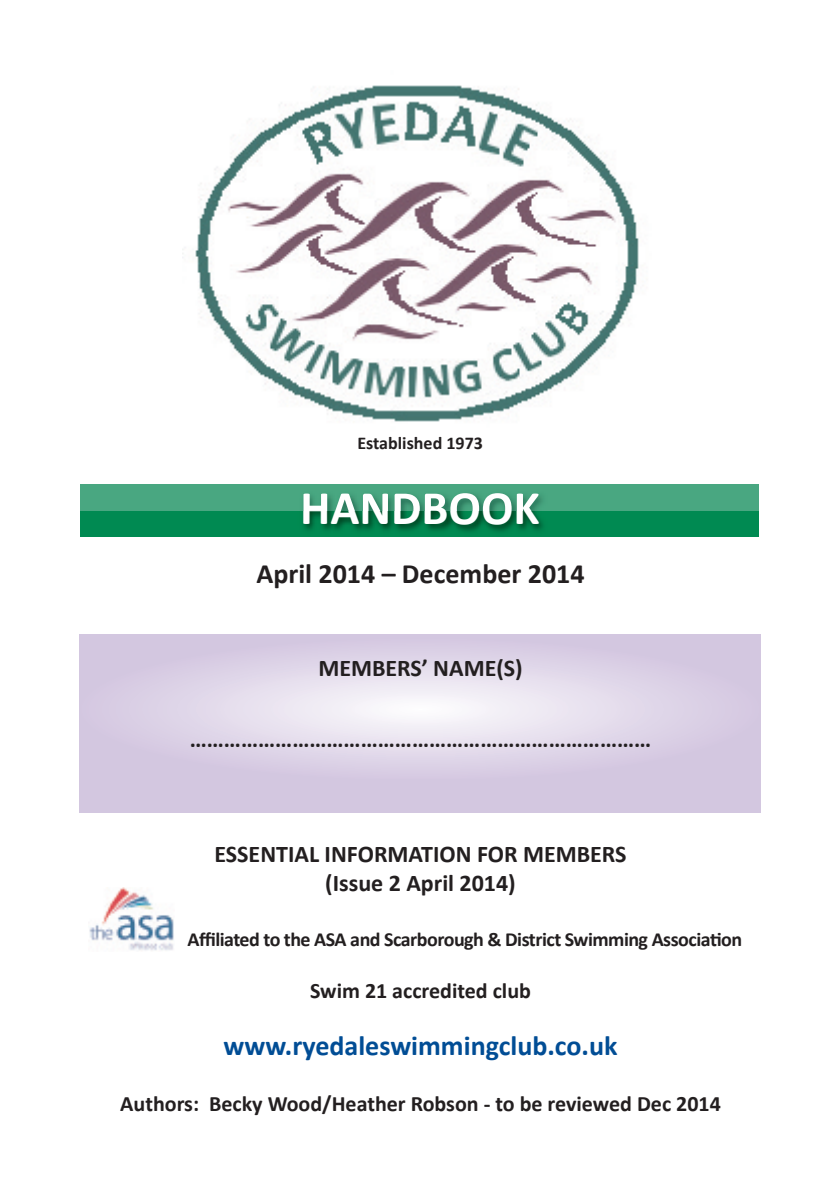
<style>
.page{position:relative;width:840px;height:1191px;background:#fff}
.page>*{position:absolute;margin:0;border:0;box-sizing:border-box;transform-origin:0 0}
.t1{font:700 48px "Calibri";color:#fff}
.t2{font:700 28px "Calibri";color:#014d95}
.t3{font:700 28px "Calibri";color:#231f20}
.t4{font:700 24px/28.8px "Calibri";color:#231f20;text-align:center}
.t5{font:700 22px "Calibri";color:#231f20}
.t6{font:700 20px "Calibri";letter-spacing:-.025em;color:#231f20}
.t7{font:700 18px "Calibri";color:#231f20}
</style>
<div class="page">
<div style="left:79px;top:634px;width:681px;height:178px;background:#d3c7e0"></div>
<svg style="left:149px;top:653px;width:543px;height:113px"></svg>
<img style="left:195px;top:85px;width:444px;height:337px">
<img style="left:80px;top:484px;width:679px;height:53px">
<img style="left:81px;top:485px;width:676px;height:51px">
<svg style="left:303px;top:493px;width:143px;height:17px"></svg>
<img style="left:89px;top:887px;width:85px;height:64px">
<p class="t7" style="left:357px;top:431px;width:127px">Established 1973</p>
<h1 class="t1" style="left:300px;top:478px;width:241px">HANDBOOK</h1>
<p class="t3" style="left:256px;top:556px;width:329px">April 2014 – December 2014</p>
<p class="t4" style="left:318px;top:653px;width:206px">MEMBERS’ NAME(S)</p>
<p class="t4" style="left:190px;top:724px;width:462px">………………………………………………………………………</p>
<p class="t4" style="left:214px;top:839px;width:413px">ESSENTIAL INFORMATION FOR MEMBERS (Issue 2 April 2014)</p>
<p class="t6" style="left:187px;top:926px;width:556px">Affiliated to the ASA and Scarborough &amp; District Swimming Association</p>
<p class="t5" style="left:310px;top:976px;width:222px">Swim 21 accredited club</p>
<p class="t2" style="left:223px;top:1028px;width:395px">www.ryedaleswimmingclub.co.uk</p>
<p class="t5" style="left:120px;top:1089px;width:602px">Authors: Becky Wood/Heather Robson - to be reviewed Dec 2014</p>
</div>
